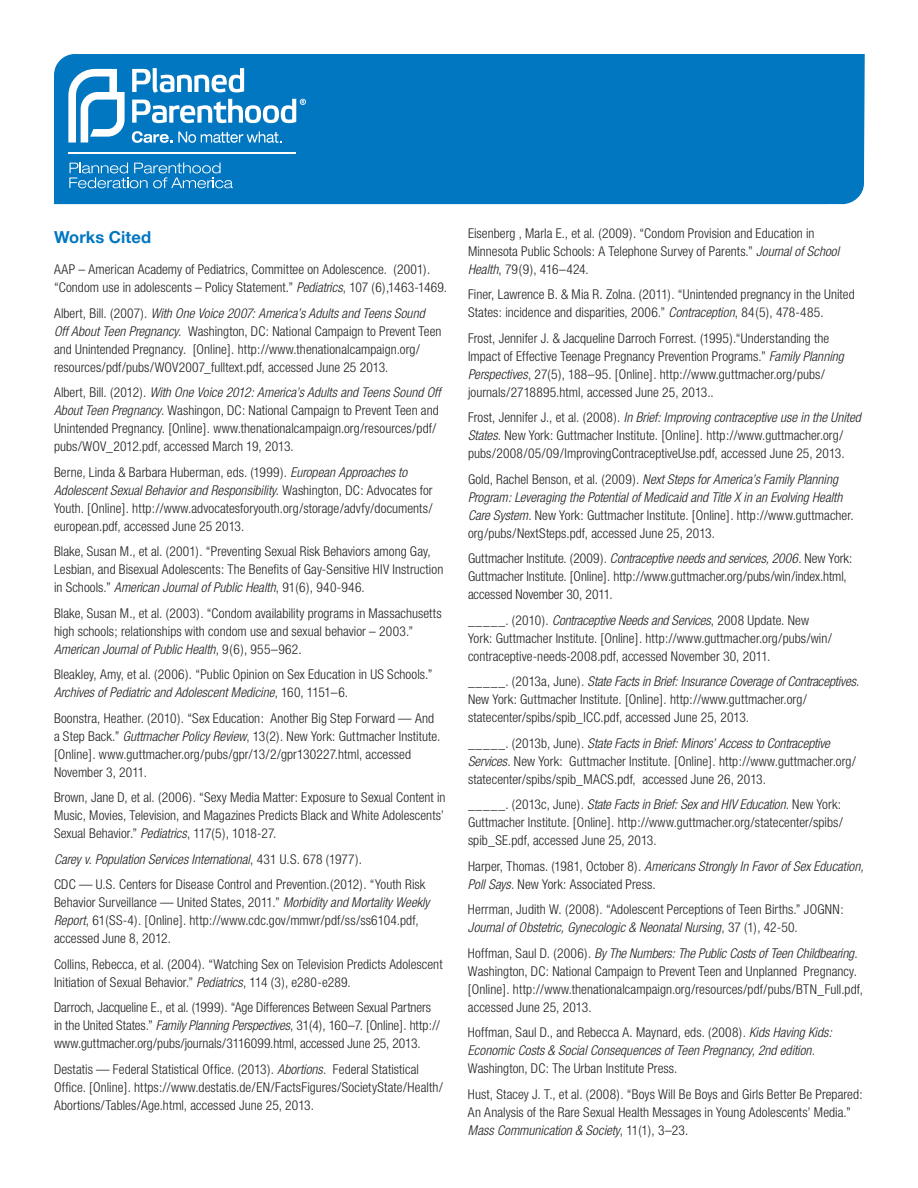
<style>
.page{position:relative;width:918px;height:1188px;background:#fff}
.page>*{position:absolute;margin:0;border:0;box-sizing:border-box;transform-origin:0 0}
.Topic{font:700 16.5px "Helvetica Neue";letter-spacing:.005em;color:#0077c0}
.Sources{font:300 condensed 13.5px/18px "Helvetica Neue";letter-spacing:.005em;color:#231f20}
.Sources-2{font:italic 300 condensed 13.5px "Helvetica Neue";color:#231f20}
.s1{font-style:italic}
.s2{font-style:normal}
</style>
<div class="page">
<div style="left:54px;top:54px;width:811px;height:150px;background:#0077c0"></div>
<hr style="left:68px;top:152px;width:228px;height:2px;background:#fff">
<svg style="left:68px;top:69px;width:57px;height:74px"></svg>
<svg style="left:132px;top:131px;width:149px;height:12px;background:#4fa0d3"></svg>
<svg style="left:132px;top:68px;width:112px;height:25px"></svg>
<svg style="left:132px;top:99px;width:174px;height:24px"></svg>
<svg style="left:69px;top:163px;width:164px;height:25px;background:#3492cc"></svg>
<p class="Topic" style="left:54px;top:227px;width:99px">Works Cited</p>
<p class="Sources" style="left:54px;top:261px;width:395px">AAP – American Academy of Pediatrics, Committee on Adolescence. (2001). “Condom use in adolescents – Policy Statement.” <span class="s1">Pediatrics</span>, 107 (6),1463-1469.</p>
<p class="Sources" style="left:54px;top:304px;width:389px">Albert, Bill. (2007). <span class="s1">With One Voice 2007: America’s Adults and Teens Sound Off About Teen Pregnancy</span>. Washington, DC: National Campaign to Prevent Teen and Unintended Pregnancy. [Online]. http://www.thenationalcampaign.org/ resources/pdf/pubs/WOV2007_fulltext.pdf, accessed June 25 2013.</p>
<p class="Sources" style="left:54px;top:384px;width:388px">Albert, Bill. (2012). <span class="s1">With One Voice 2012: America’s Adults and Teens Sound Off About Teen Pregnancy</span>. Washingon, DC: National Campaign to Prevent Teen and Unintended Pregnancy. [Online]. www.thenationalcampaign.org/resources/pdf/ pubs/WOV_2012.pdf, accessed March 19, 2013.</p>
<p class="Sources" style="left:54px;top:463px;width:380px">Berne, Linda &amp; Barbara Huberman, eds. (1999). <span class="s1">European Approaches to Adolescent Sexual Behavior and Responsibility</span>. Washington, DC: Advocates for Youth. [Online]. http://www.advocatesforyouth.org/storage/advfy/documents/ european.pdf, accessed June 25 2013.</p>
<p class="Sources" style="left:54px;top:543px;width:391px">Blake, Susan M., et al. (2001). “Preventing Sexual Risk Behaviors among Gay,<br>Lesbian, and Bisexual Adolescents: The Benefits of Gay-Sensitive HIV Instruction in Schools.” <span class="s1">American Journal of Public Health</span>, 91(6), 940-946.</p>
<p class="Sources" style="left:54px;top:604px;width:389px">Blake, Susan M., et al. (2003). “Condom availability programs in Massachusetts high schools; relationships with condom use and sexual behavior – 2003.”<br><span class="s1">American Journal of Public Health</span>, 9(6), 955–962.</p>
<p class="Sources" style="left:54px;top:666px;width:380px">Bleakley, Amy, et al. (2006). “Public Opinion on Sex Education in US Schools.”<br><span class="s1">Archives of Pediatric and Adolescent Medicine</span>, 160, 1151–6.</p>
<p class="Sources" style="left:54px;top:709px;width:388px">Boonstra, Heather. (2010). “Sex Education: Another Big Step Forward — And a Step Back.” <span class="s1">Guttmacher Policy Review</span>, 13(2). New York: Guttmacher Institute. [Online]. www.guttmacher.org/pubs/gpr/13/2/gpr130227.html, accessed November 3, 2011.</p>
<p class="Sources" style="left:54px;top:789px;width:393px;text-align:justify">Brown, Jane D, et al. (2006). “Sexy Media Matter: Exposure to Sexual Content in Music, Movies, Television, and Magazines Predicts Black and White Adolescents’ Sexual Behavior.” <span class="s1">Pediatrics</span>, 117(5), 1018-27.</p>
<p class="Sources-2" style="left:54px;top:851px;width:310px">Carey v. Population Services International<span class="s2">, 431 U.S. 678 (1977).</span></p>
<p class="Sources" style="left:54px;top:876px;width:377px">CDC — U.S. Centers for Disease Control and Prevention.(2012). “Youth Risk Behavior Surveillance — United States, 2011.” <span class="s1">Morbidity and Mortality Weekly Report</span>, 61(SS-4). [Online]. http://www.cdc.gov/mmwr/pdf/ss/ss6104.pdf, accessed June 8, 2012.</p>
<p class="Sources" style="left:54px;top:955px;width:390px">Collins, Rebecca, et al. (2004). “Watching Sex on Television Predicts Adolescent<br>Initiation of Sexual Behavior.” <span class="s1">Pediatrics</span>, 114 (3), e280-e289.</p>
<p class="Sources" style="left:54px;top:999px;width:387px">Darroch, Jacqueline E., et al. (1999). “Age Differences Between Sexual Partners in the United States.” <span class="s1">Family Planning Perspectives</span>, 31(4), 160–7. [Online]. http:// www.guttmacher.org/pubs/journals/3116099.html, accessed June 25, 2013.</p>
<p class="Sources" style="left:54px;top:1060px;width:390px">Destatis — Federal Statistical Office. (2013). <span class="s1">Abortions</span>. Federal Statistical<br>Office. [Online]. https://www.destatis.de/EN/FactsFigures/SocietyState/Health/<br>Abortions/Tables/Age.html, accessed June 25, 2013.</p>
<p class="Sources" style="left:468px;top:224px;width:373px">Eisenberg , Marla E., et al. (2009). “Condom Provision and Education in<br>Minnesota Public Schools: A Telephone Survey of Parents.” <span class="s1">Journal of School<br>Health</span>, 79(9), 416–424.</p>
<p class="Sources" style="left:468px;top:285px;width:388px">Finer, Lawrence B. &amp; Mia R. Zolna. (2011). “Unintended pregnancy in the United<br>States: incidence and disparities, 2006.” <span class="s1">Contraception</span>, 84(5), 478-485.</p>
<p class="Sources" style="left:468px;top:329px;width:377px">Frost, Jennifer J. &amp; Jacqueline Darroch Forrest. (1995).“Understanding the Impact of Effective Teenage Pregnancy Prevention Programs.” <span class="s1">Family Planning Perspectives</span>, 27(5), 188–95. [Online]. http://www.guttmacher.org/pubs/ journals/2718895.html, accessed June 25, 2013..</p>
<p class="Sources" style="left:468px;top:408px;width:394px">Frost, Jennifer J., et al. (2008). <span class="s1">In Brief: Improving contraceptive use in the United<br>States</span>. New York: Guttmacher Institute. [Online]. http://www.guttmacher.org/ pubs/2008/05/09/ImprovingContraceptiveUse.pdf, accessed June 25, 2013.</p>
<p class="Sources" style="left:468px;top:470px;width:387px">Gold, Rachel Benson, et al. (2009). <span class="s1">Next Steps for America’s Family Planning Program: Leveraging the Potential of Medicaid and Title X in an Evolving Health Care System</span>. New York: Guttmacher Institute. [Online]. http://www.guttmacher. org/pubs/NextSteps.pdf, accessed June 25, 2013.</p>
<p class="Sources" style="left:468px;top:549px;width:386px">Guttmacher Institute. (2009). <span class="s1">Contraceptive needs and services, 2006</span>. New York:<br>Guttmacher Institute. [Online]. http://www.guttmacher.org/pubs/win/index.html, accessed November 30, 2011.</p>
<p class="Sources" style="left:468px;top:611px;width:365px">_____. (2010). <span class="s1">Contraceptive Needs and Services</span>, 2008 Update. New<br>York: Guttmacher Institute. [Online]. http://www.guttmacher.org/pubs/win/ contraceptive-needs-2008.pdf, accessed November 30, 2011.</p>
<p class="Sources" style="left:468px;top:672px;width:393px">_____. (2013a, June). <span class="s1">State Facts in Brief: Insurance Coverage of Contraceptives</span>.<br>New York: Guttmacher Institute. [Online]. http://www.guttmacher.org/ statecenter/spibs/spib_ICC.pdf, accessed June 25, 2013.</p>
<p class="Sources" style="left:468px;top:734px;width:389px">_____. (2013b, June). <span class="s1">State Facts in Brief: Minors’ Access to Contraceptive<br>Services</span>. New York: Guttmacher Institute. [Online]. http://www.guttmacher.org/ statecenter/spibs/spib_MACS.pdf, accessed June 26, 2013.</p>
<p class="Sources" style="left:468px;top:795px;width:376px">_____. (2013c, June). <span class="s1">State Facts in Brief: Sex and HIV Education</span>. New York:<br>Guttmacher Institute. [Online]. http://www.guttmacher.org/statecenter/spibs/ spib_SE.pdf, accessed June 25, 2013.</p>
<p class="Sources" style="left:468px;top:857px;width:397px">Harper, Thomas. (1981, October 8). <span class="s1">Americans Strongly In Favor of Sex Education,<br>Poll Says</span>. New York: Associated Press.</p>
<p class="Sources" style="left:468px;top:900px;width:377px">Herrman, Judith W. (2008). “Adolescent Perceptions of Teen Births.” JOGNN:<br><span class="s1">Journal of Obstetric, Gynecologic &amp; Neonatal Nursing</span>, 37 (1), 42-50.</p>
<p class="Sources" style="left:468px;top:944px;width:396px">Hoffman, Saul D. (2006). <span class="s1">By The Numbers: The Public Costs of Teen Childbearing</span>.<br>Washington, DC: National Campaign to Prevent Teen and Unplanned Pregnancy. [Online]. http://www.thenationalcampaign.org/resources/pdf/pubs/BTN_Full.pdf, accessed June 25, 2013.</p>
<p class="Sources" style="left:468px;top:1023px;width:365px">Hoffman, Saul D., and Rebecca A. Maynard, eds. (2008). <span class="s1">Kids Having Kids:<br>Economic Costs &amp; Social Consequences of Teen Pregnancy, 2nd edition</span>.<br>Washington, DC: The Urban Institute Press.</p>
<p class="Sources" style="left:468px;top:1085px;width:396px">Hust, Stacey J. T., et al. (2008). “Boys Will Be Boys and Girls Better Be Prepared:<br>An Analysis of the Rare Sexual Health Messages in Young Adolescents’ Media.”<br><span class="s1">Mass Communication &amp; Society</span>, 11(1), 3–23.</p>
</div>
